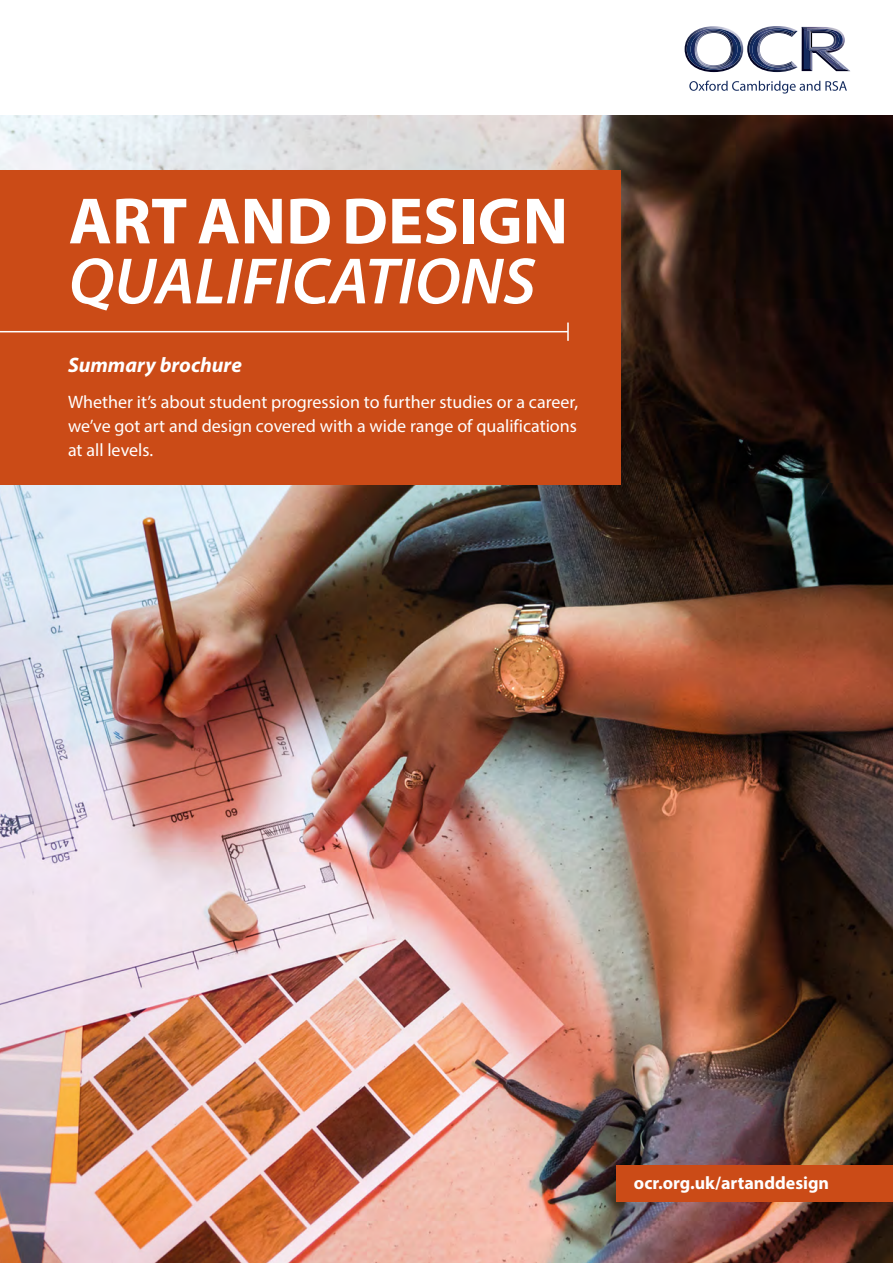
<style>
.page{position:relative;width:893px;height:1263px;background:#fff}
.page>*{position:absolute;margin:0;border:0;box-sizing:border-box;transform-origin:0 0}
.Cover_Header{font:italic 600 66px/60px "Myriad Pro";color:#fff}
.Summary_Brochure{font:italic 700 21px "Myriad Pro";color:#fff}
.Cover_Intro_Sentence{font:18px/24px "Myriad Pro";color:#fff;text-align:justify}
.Cover_URL{font:700 18px "Myriad Pro";color:#fff}
.s1{font-weight:700;font-style:normal}
</style>
<div class="page">
<img style="left:0;top:115px;width:893px;height:1148px">
<div style="left:0;top:170px;width:621px;height:315px;background:#cb4b17"></div>
<hr style="left:0;top:331px;width:568px;height:1px;background:#fff">
<svg style="left:567px;top:323px;width:2px;height:18px"></svg>
<div style="left:617px;top:1165px;width:276px;height:36px;background:#cb4b17"></div>
<img style="left:843px;top:34px;width:2px;height:12px">
<img style="left:841px;top:66px;width:9px;height:5px">
<img style="left:841px;top:32px;width:2px;height:17px">
<img style="left:841px;top:63px;width:4px;height:6px">
<svg style="left:685px;top:26px;width:156px;height:46px"></svg>
<svg style="left:689px;top:81px;width:158px;height:13px"></svg>
<p class="Cover_Header" style="left:69px;top:189px;width:501px"><span class="s1">ART AND DESIGN<br></span>QUALIFICATIONS</p>
<h1 class="Summary_Brochure" style="left:68px;top:351px;width:175px">Summary brochure</h1>
<p class="Cover_Intro_Sentence" style="left:68px;top:390px;width:512px">Whether it’s about student progression to further studies or a career, we’ve got art and design covered with a wide range of qualifications at all levels.</p>
<p class="Cover_URL" style="left:634px;top:1171px;width:197px">ocr.org.uk/artanddesign</p>
</div>
